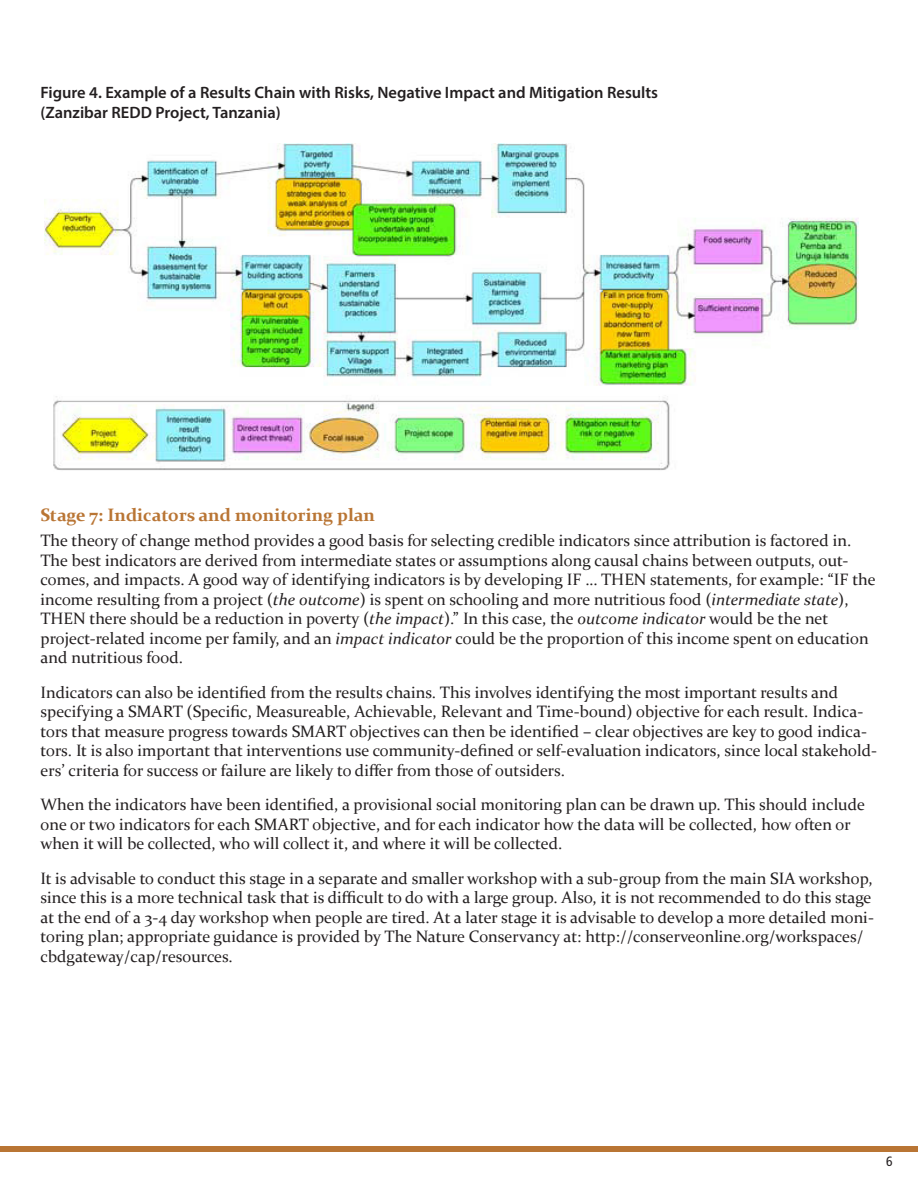
<style>
.page{position:relative;width:918px;height:1188px;background:#fff}
.page>*{position:absolute;margin:0;border:0;box-sizing:border-box;transform-origin:0 0}
.Header_2{font:700 18px "Constantia";color:#b97534}
.Body_Text{font:16.5px/19.5px "Constantia";color:#231f20}
.Box_Header{font:600 16.5px/19.8px "Myriad Pro";color:#231f20}
.t1{font:condensed 13.5px "Frutiger";color:#231f20}
.s1{font-style:italic}
</style>
<div class="page">
<img style="left:44px;top:143px;width:815px;height:327px">
<div style="left:0;top:1146px;width:918px;height:6px;background:#b97534"></div>
<p class="Box_Header" style="left:40px;top:82px;width:619px">Figure 4. Example of a Results Chain with Risks, Negative Impact and Mitigation Results (Zanzibar REDD Project, Tanzania)</p>
<p class="Header_2" style="left:40px;top:502px;width:336px">Stage 7: Indicators and monitoring plan</p>
<p class="Body_Text" style="left:40px;top:530px;width:837px">The theory of change method provides a good basis for selecting credible indicators since attribution is factored in.<br>The best indicators are derived from intermediate states or assumptions along causal chains between outputs, out&shy;comes, and impacts. A good way of identifying indicators is by developing IF … THEN statements, for example: “IF the income resulting from a project (<span class="s1">the outcome</span>) is spent on schooling and more nutritious food (<span class="s1">intermediate state</span>), THEN there should be a reduction in poverty (<span class="s1">the impact</span>).” In this case, the <span class="s1">outcome indicator</span> would be the net project-related income per family, and an <span class="s1">impact indicator</span> could be the proportion of this income spent on education and nutritious food.</p>
<p class="Body_Text" style="left:40px;top:682px;width:838px">Indicators can also be identified from the results chains. This involves identifying the most important results and specifying a SMART (Specific, Measureable, Achievable, Relevant and Time-bound) objective for each result. Indica&shy;tors that measure progress towards SMART objectives can then be identified – clear objectives are key to good indica&shy;tors. It is also important that interventions use community-defined or self-evaluation indicators, since local stakehold&shy;ers’ criteria for success or failure are likely to differ from those of outsiders.</p>
<p class="Body_Text" style="left:40px;top:794px;width:826px">When the indicators have been identified, a provisional social monitoring plan can be drawn up. This should include one or two indicators for each SMART objective, and for each indicator how the data will be collected, how often or when it will be collected, who will collect it, and where it will be collected.</p>
<p class="Body_Text" style="left:40px;top:868px;width:835px">It is advisable to conduct this stage in a separate and smaller workshop with a sub-group from the main SIA workshop, since this is a more technical task that is difficult to do with a large group. Also, it is not recommended to do this stage at the end of a 3-4 day workshop when people are tired. At a later stage it is advisable to develop a more detailed moni&shy;toring plan; appropriate guidance is provided by The Nature Conservancy at: http://conserveonline.org/workspaces/ cbdgateway/cap/resources.</p>
<p class="t1" style="left:886px;top:1154px;width:8px">6</p>
</div>
